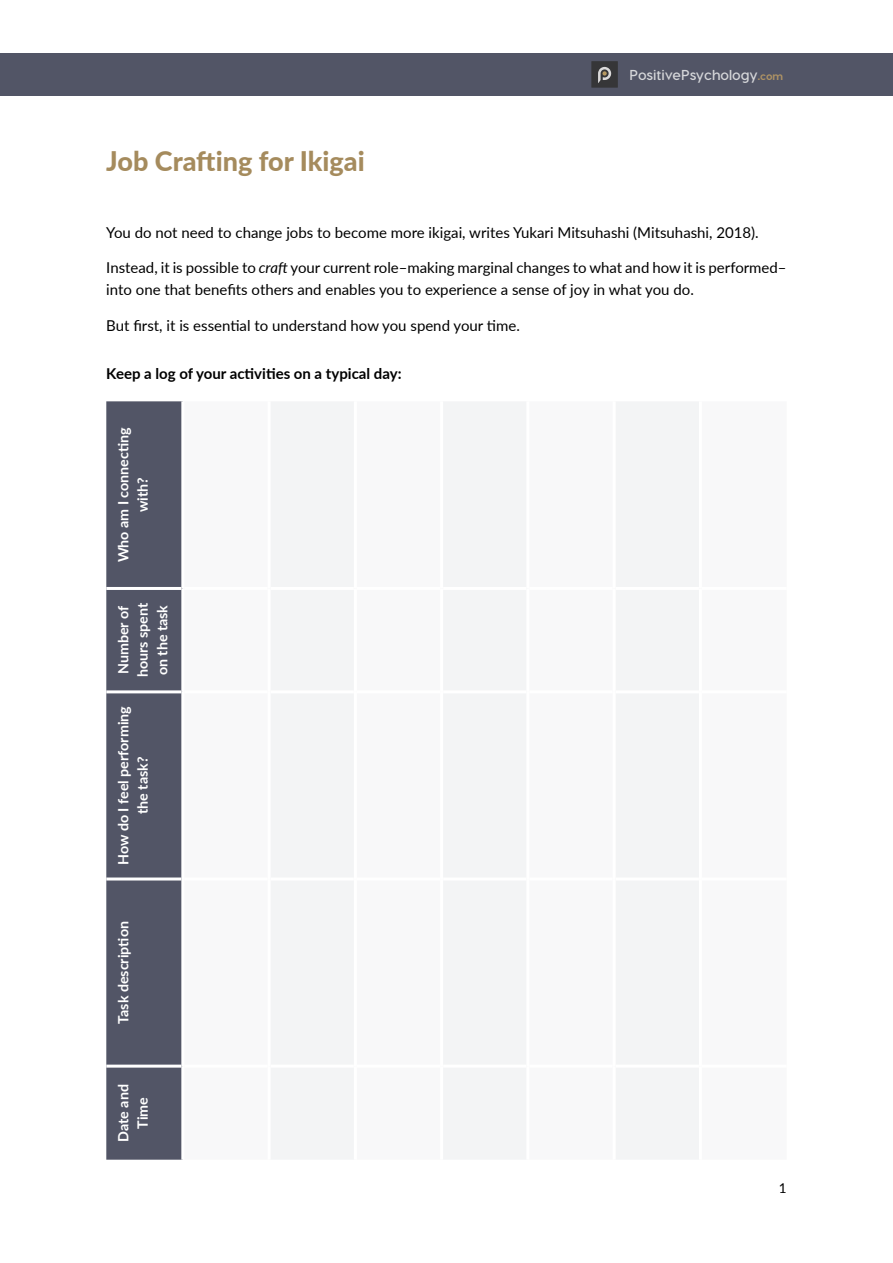
<style>
.page{position:relative;width:893px;height:1263px;background:#fff}
.page>*{position:absolute;margin:0;border:0;box-sizing:border-box;transform-origin:0 0}
.t1{font:800 27px "Lato";color:#a58b5d}
.t2{font:15px/22.5px "Lato";color:#000}
.t3{font:700 15px "Lato";color:#000}
.t4{font:700 14.4px "Visby CF";color:#d6d7da}
.t5{font:700 14.25px/19.5px "Lato";color:#fff;text-align:center}
.t6{font:13.5px "Lato";color:#000}
.s1{font-weight:800;font-size:10.8px;color:#af9364}
.s2{font-style:italic}
</style>
<div class="page">
<div style="left:0;top:53px;width:893px;height:43px;background:#525566"></div>
<div style="left:591px;top:61px;width:27px;height:27px;background:#363638"></div>
<svg style="left:598px;top:67px;width:13px;height:16px"></svg>
<div style="left:106px;top:401px;width:75px;height:759px;background:#525566"></div>
<div style="left:271px;top:402px;width:428px;height:757px;background:#f3f4f5"></div>
<hr style="left:106px;top:1064px;width:75px;height:3px;background:#fff">
<hr style="left:106px;top:877px;width:75px;height:3px;background:#fff">
<hr style="left:106px;top:690px;width:75px;height:3px;background:#fff">
<hr style="left:106px;top:587px;width:75px;height:3px;background:#fff">
<hr style="left:271px;top:1064px;width:83px;height:3px;background:#fff">
<hr style="left:271px;top:877px;width:83px;height:3px;background:#fff">
<hr style="left:271px;top:690px;width:83px;height:3px;background:#fff">
<hr style="left:271px;top:587px;width:83px;height:3px;background:#fff">
<hr style="left:354px;top:1066px;width:3px;height:94px;background:#fff">
<hr style="left:354px;top:879px;width:3px;height:187px;background:#fff">
<hr style="left:357px;top:1064px;width:83px;height:3px;background:#fff">
<hr style="left:354px;top:692px;width:3px;height:187px;background:#fff">
<hr style="left:357px;top:877px;width:83px;height:3px;background:#fff">
<hr style="left:354px;top:588px;width:3px;height:104px;background:#fff">
<hr style="left:357px;top:690px;width:83px;height:3px;background:#fff">
<hr style="left:354px;top:401px;width:3px;height:187px;background:#fff">
<hr style="left:357px;top:587px;width:83px;height:3px;background:#fff">
<hr style="left:440px;top:1066px;width:3px;height:94px;background:#fff">
<hr style="left:440px;top:879px;width:3px;height:187px;background:#fff">
<hr style="left:443px;top:1064px;width:83px;height:3px;background:#fff">
<hr style="left:440px;top:692px;width:3px;height:187px;background:#fff">
<hr style="left:443px;top:877px;width:83px;height:3px;background:#fff">
<hr style="left:440px;top:588px;width:3px;height:104px;background:#fff">
<hr style="left:443px;top:690px;width:83px;height:3px;background:#fff">
<hr style="left:440px;top:401px;width:3px;height:187px;background:#fff">
<hr style="left:443px;top:587px;width:83px;height:3px;background:#fff">
<hr style="left:526px;top:1066px;width:3px;height:94px;background:#fff">
<hr style="left:526px;top:879px;width:3px;height:187px;background:#fff">
<hr style="left:529px;top:1064px;width:84px;height:3px;background:#fff">
<hr style="left:526px;top:692px;width:3px;height:187px;background:#fff">
<hr style="left:529px;top:877px;width:84px;height:3px;background:#fff">
<hr style="left:526px;top:588px;width:3px;height:104px;background:#fff">
<hr style="left:529px;top:690px;width:84px;height:3px;background:#fff">
<hr style="left:526px;top:401px;width:3px;height:187px;background:#fff">
<hr style="left:529px;top:587px;width:84px;height:3px;background:#fff">
<hr style="left:613px;top:1066px;width:3px;height:94px;background:#fff">
<hr style="left:613px;top:879px;width:3px;height:187px;background:#fff">
<hr style="left:616px;top:1064px;width:83px;height:3px;background:#fff">
<hr style="left:613px;top:692px;width:3px;height:187px;background:#fff">
<hr style="left:616px;top:877px;width:83px;height:3px;background:#fff">
<hr style="left:613px;top:588px;width:3px;height:104px;background:#fff">
<hr style="left:616px;top:690px;width:83px;height:3px;background:#fff">
<hr style="left:613px;top:401px;width:3px;height:187px;background:#fff">
<hr style="left:616px;top:587px;width:83px;height:3px;background:#fff">
<h1 class="t1" style="left:106px;top:141px;width:260px">Job Crafting for Ikigai</h1>
<p class="t4" style="left:629px;top:66px;width:155px">PositivePsychology<span class="s1">.com</span></p>
<p class="t2" style="left:106px;top:220px;width:654px">You do not need to change jobs to become more ikigai, writes Yukari Mitsuhashi (Mitsuhashi, 2018).</p>
<p class="t2" style="left:106px;top:256px;width:682px">Instead, it is possible to <span class="s2">craft</span> your current role–making marginal changes to what and how it is performed– into one that benefits others and enables you to experience a sense of joy in what you do.</p>
<p class="t2" style="left:106px;top:313px;width:415px">But first, it is essential to understand how you spend your time.</p>
<p class="t3" style="left:106px;top:362px;width:297px">Keep a log of your activities on a typical day:</p>
<p class="t5" style="left:113px;top:562px;width:137px;rotate:-90deg">Who am I connecting with?</p>
<p class="t5" style="left:113px;top:677px;width:76px;text-align:left;rotate:-90deg">Number of hours spent on the task</p>
<p class="t5" style="left:113px;top:865px;width:160px;rotate:-90deg">How do I feel performing the task?</p>
<p class="t5" style="left:113px;top:1024px;width:104px;rotate:-90deg">Task description</p>
<p class="t5" style="left:113px;top:1141px;width:59px;rotate:-90deg">Date and<br>Time</p>
<p class="t6" style="left:779px;top:1178px;width:9px">1</p>
</div>
